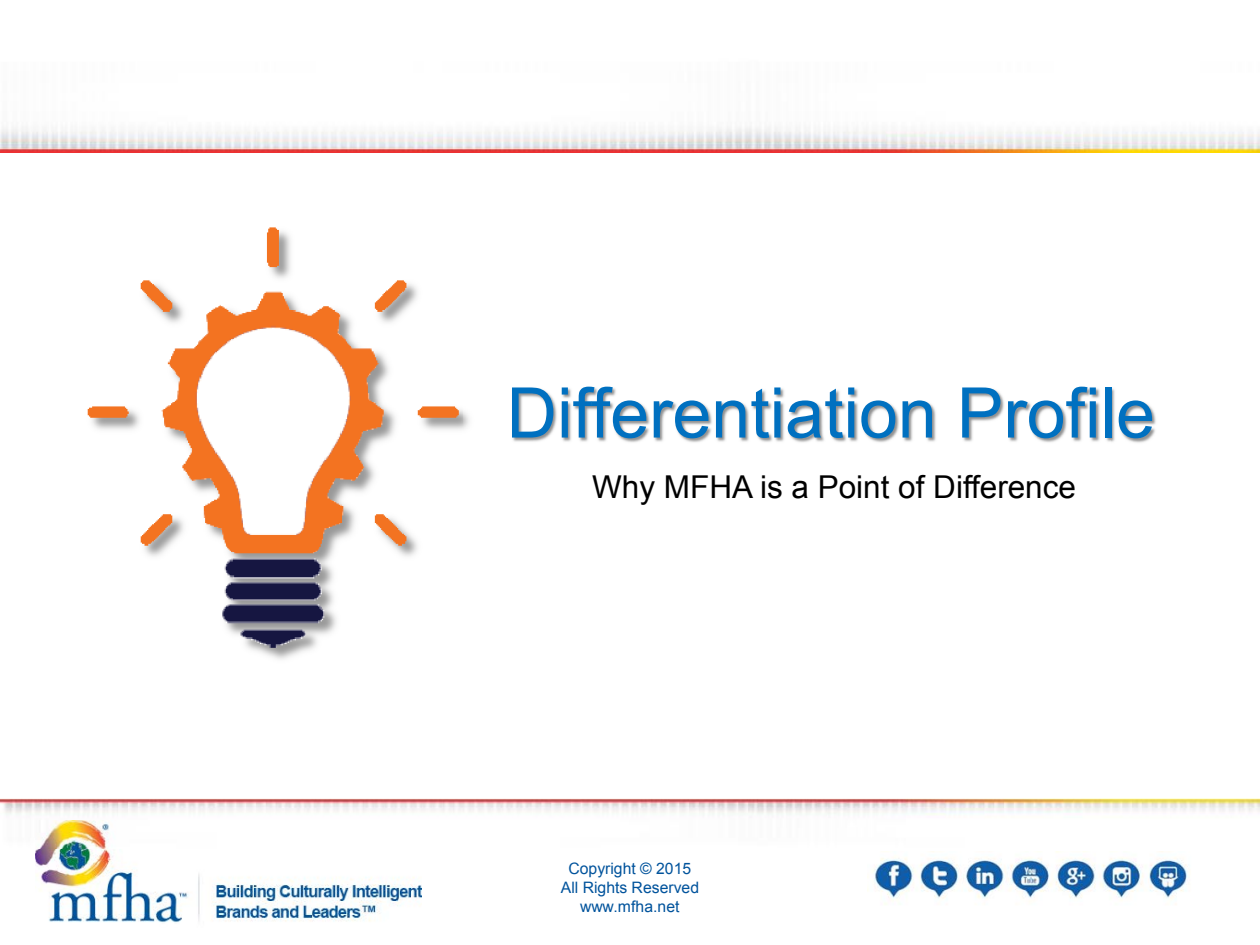
<style>
.page{position:relative;width:1260px;height:945px;background:#fff}
.page>*{position:absolute;margin:0;border:0;box-sizing:border-box;transform-origin:0 0}
.t1{font:70px "Arial";color:#0070c0}
.t2{font:31.5px "Arial";color:#000}
.t3{font:15.75px/18.9px "Arial";letter-spacing:.005em;color:#00539c;text-align:center}
</style>
<div class="page">
<img style="left:0;top:126px;width:1260px;height:26px">
<img style="left:0;top:799px;width:1260px;height:16px">
<img style="left:36px;top:820px;width:386px;height:103px">
<img style="left:873px;top:851px;width:317px;height:53px">
<img style="left:87px;top:227px;width:376px;height:433px">
<img style="left:463px;top:387px;width:649px;height:56px">
<img style="left:1112px;top:388px;width:44px;height:55px">
<h1 class="t1" style="left:507px;top:367px;width:650px">Differentiation Profile</h1>
<h2 class="t2" style="left:592px;top:466px;width:485px">Why MFHA is a Point of Difference</h2>
<p class="t3" style="left:561px;top:859px;width:140px">Copyright © 2015<br>All Rights Reserved www.mfha.net</p>
</div>
